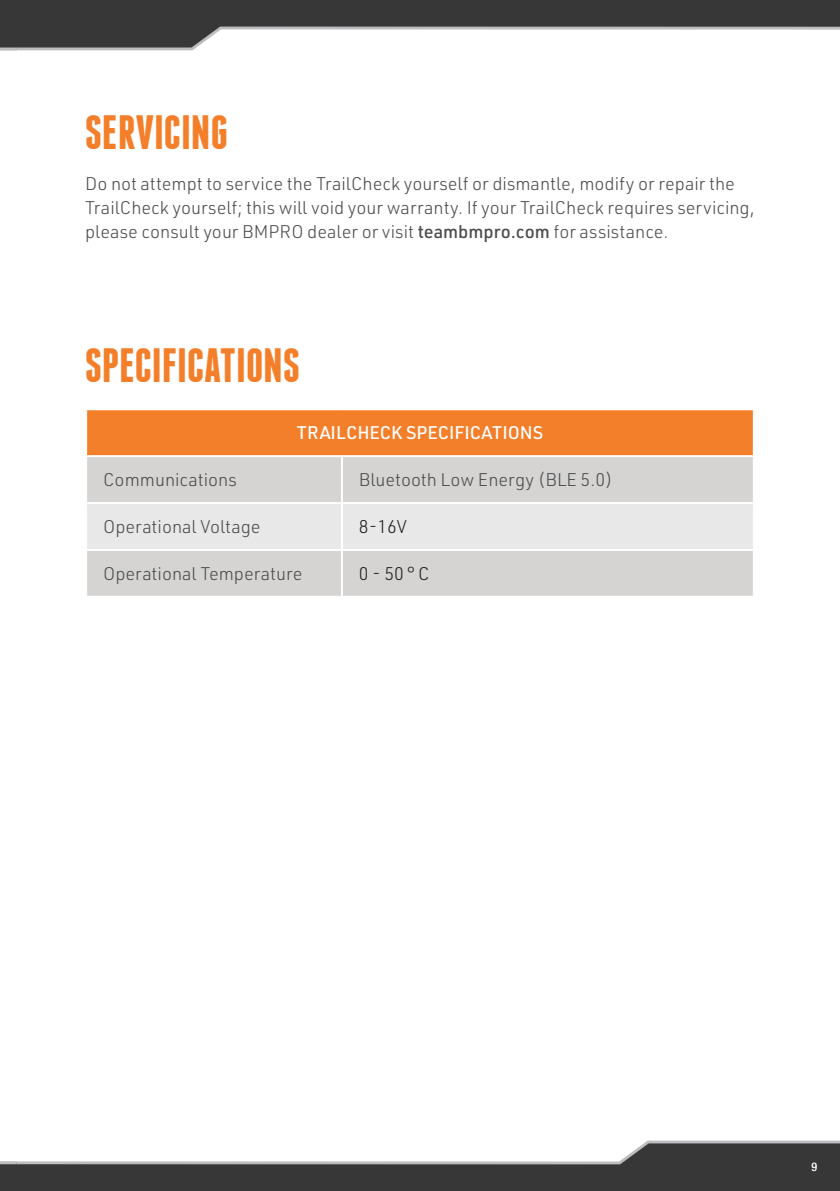
<style>
.page{position:relative;width:840px;height:1191px;background:#fff}
.page>*{position:absolute;margin:0;border:0;box-sizing:border-box;transform-origin:0 0}
.t1{font:700 48px "Franchise";color:#f47f2a}
.t2{font:300 18px/24px "URWDIN";color:#4b4c4d}
.t3{font:500 18px "URWDIN";color:#fff}
.t4{font:300 18px "URWDIN";color:#231f20}
.t5{font:500 condensed 12px "Helvetica Neue LT";color:#fff}
.s1{font-weight:500}
</style>
<div class="page">
<div style="left:86px;top:409px;width:667px;height:47px;background:#f47f2a"></div>
<div style="left:87px;top:457px;width:665px;height:139px;background:#d5d4d3"></div>
<div style="left:87px;top:504px;width:665px;height:45px;background:#e8e8e9"></div>
<hr style="left:341px;top:457px;width:2px;height:45px;background:#fff">
<hr style="left:342px;top:502px;width:412px;height:2px;background:#fff">
<hr style="left:341px;top:504px;width:2px;height:45px;background:#fff">
<hr style="left:342px;top:549px;width:412px;height:2px;background:#fff">
<hr style="left:341px;top:551px;width:2px;height:45px;background:#fff">
<hr style="left:85px;top:408px;width:257px;height:2px;background:#fff">
<hr style="left:85px;top:410px;width:2px;height:45px;background:#fff">
<hr style="left:342px;top:408px;width:412px;height:2px;background:#fff">
<hr style="left:752px;top:410px;width:2px;height:45px;background:#fff">
<hr style="left:85px;top:455px;width:257px;height:2px;background:#fff">
<hr style="left:342px;top:455px;width:412px;height:2px;background:#fff">
<hr style="left:85px;top:502px;width:257px;height:2px;background:#fff">
<hr style="left:85px;top:549px;width:257px;height:2px;background:#fff">
<svg style="left:0;top:1140px;width:839px;height:51px"></svg>
<svg style="left:0;top:0;width:839px;height:51px"></svg>
<h1 class="t1" style="left:85px;top:110px;width:144px">SERVICING</h1>
<p class="t2" style="left:85px;top:172px;width:670px">Do not attempt to service the TrailCheck yourself or dismantle, modify or repair the<br>TrailCheck yourself; this will void your warranty. If your TrailCheck requires servicing, please consult your BMPRO dealer or visit <span class="s1">teambmpro.com</span> for assistance.</p>
<h1 class="t1" style="left:85px;top:343px;width:216px">SPECIFICATIONS</h1>
<p class="t3" style="left:296px;top:421px;width:248px">TRAILCHECK SPECIFICATIONS</p>
<p class="t2" style="left:103px;top:467px;width:135px">Communications</p>
<p class="t2" style="left:359px;top:467px;width:255px">Bluetooth Low Energy (BLE 5.0)</p>
<p class="t2" style="left:103px;top:514px;width:159px">Operational Voltage</p>
<p class="t4" style="left:359px;top:515px;width:49px">8-16V</p>
<p class="t2" style="left:103px;top:561px;width:201px">Operational Temperature</p>
<p class="t4" style="left:359px;top:561px;width:72px">0 - 50 ° C</p>
<p class="t5" style="left:811px;top:1159px;width:7px">9</p>
</div>
